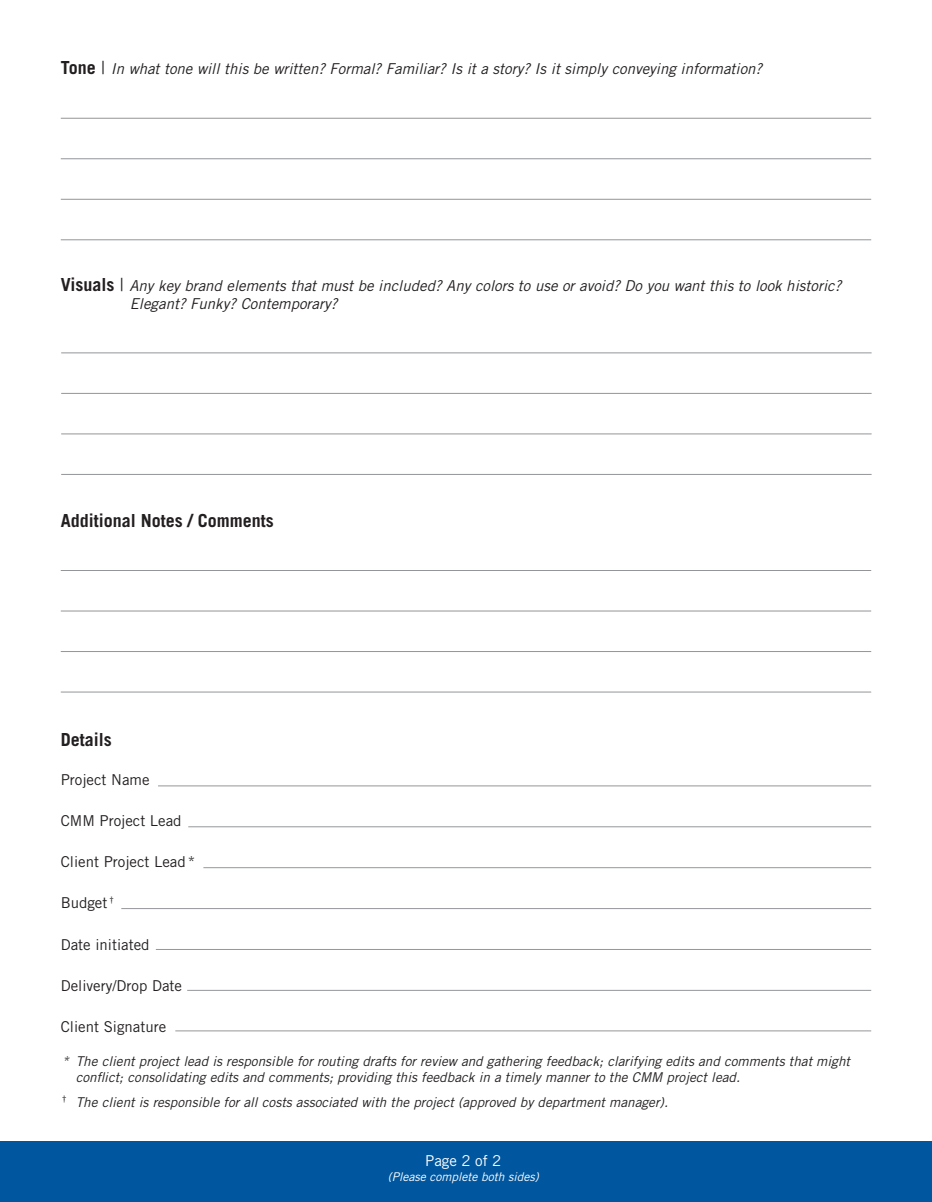
<style>
.page{position:relative;width:932px;height:1202px;background:#fff}
.page>*{position:absolute;margin:0;border:0;box-sizing:border-box;transform-origin:0 0}
.Element{font:700 18px "Trade Gothic LT Pro";color:#231f20}
.Element-2{font:italic 15px/18px "Trade Gothic LT Pro";color:#231f20}
.Internal_section{font:15px "Trade Gothic LT Pro";color:#231f20}
.t1{font:15px "Trade Gothic LT Pro";color:#fff}
.t2{font:italic 13.5px/16.2px "Trade Gothic LT Pro";color:#231f20}
.t3{font:italic 12px "Trade Gothic LT Pro";color:#fff}
.s1{font-weight:700;font-style:normal;font-size:18px}
.s2{font-style:normal;font-size:18px}
</style>
<div class="page">
<div style="left:0;top:1141px;width:932px;height:61px;background:#01579f"></div>
<hr style="left:61px;top:352px;width:810px;height:1px;background:#939598">
<hr style="left:61px;top:393px;width:810px;height:1px;background:#939598">
<hr style="left:61px;top:433px;width:810px;height:1px;background:#939598">
<hr style="left:61px;top:474px;width:810px;height:1px;background:#939598">
<hr style="left:61px;top:118px;width:810px;height:1px;background:#939598">
<hr style="left:61px;top:158px;width:810px;height:1px;background:#939598">
<hr style="left:61px;top:199px;width:810px;height:1px;background:#939598">
<hr style="left:61px;top:239px;width:810px;height:1px;background:#939598">
<hr style="left:61px;top:570px;width:810px;height:1px;background:#939598">
<hr style="left:61px;top:610px;width:810px;height:1px;background:#939598">
<hr style="left:61px;top:651px;width:810px;height:1px;background:#939598">
<hr style="left:61px;top:691px;width:810px;height:1px;background:#939598">
<hr style="left:158px;top:785px;width:713px;height:1px;background:#95979a">
<hr style="left:188px;top:826px;width:683px;height:1px;background:#95979a">
<hr style="left:203px;top:867px;width:668px;height:1px;background:#95979a">
<hr style="left:121px;top:908px;width:750px;height:1px;background:#95979a">
<hr style="left:156px;top:949px;width:715px;height:1px;background:#95979a">
<hr style="left:187px;top:990px;width:684px;height:1px;background:#95979a">
<hr style="left:175px;top:1030px;width:696px;height:1px;background:#95979a">
<p class="Element-2" style="left:61px;top:60px;width:703px"><span class="s1">Tone</span> <span class="s2">|</span> In what tone will this be written? Formal? Familiar? Is it a story? Is it simply conveying information?</p>
<p class="Element-2" style="left:130px;top:277px;width:713px;text-indent:-69px"><span class="s1">Visuals</span> <span class="s2">|</span> Any key brand elements that must be included? Any colors to use or avoid? Do you want this to look historic?<br>Elegant? Funky? Contemporary?</p>
<p class="Element" style="left:61px;top:509px;width:215px">Additional Notes / Comments</p>
<p class="Element" style="left:61px;top:729px;width:53px">Details</p>
<p class="Internal_section" style="left:61px;top:770px;width:90px">Project Name</p>
<p class="Internal_section" style="left:61px;top:811px;width:122px">CMM Project Lead</p>
<p class="Internal_section" style="left:61px;top:852px;width:136px">Client Project Lead*</p>
<p class="Internal_section" style="left:61px;top:894px;width:54px">Budget <sup>†</sup></p>
<p class="Internal_section" style="left:61px;top:935px;width:90px">Date initiated</p>
<p class="Internal_section" style="left:61px;top:976px;width:123px">Delivery/Drop Date</p>
<p class="Internal_section" style="left:61px;top:1017px;width:107px">Client Signature</p>
<p class="t2" style="left:76px;top:1053px;width:775px;text-indent:-14px">* The client project lead is responsible for routing drafts for review and gathering feedback; clarifying edits and comments that might conflict; consolidating edits and comments; providing this feedback in a timely manner to the CMM project lead.</p>
<p class="t2" style="left:62px;top:1094px;width:607px"><sup>†</sup> The client is responsible for all costs associated with the project (approved by department manager).</p>
<p class="t1" style="left:425px;top:1152px;width:78px">Page 2 of 2</p>
<p class="t3" style="left:388px;top:1169px;width:152px">(Please complete both sides)</p>
</div>
